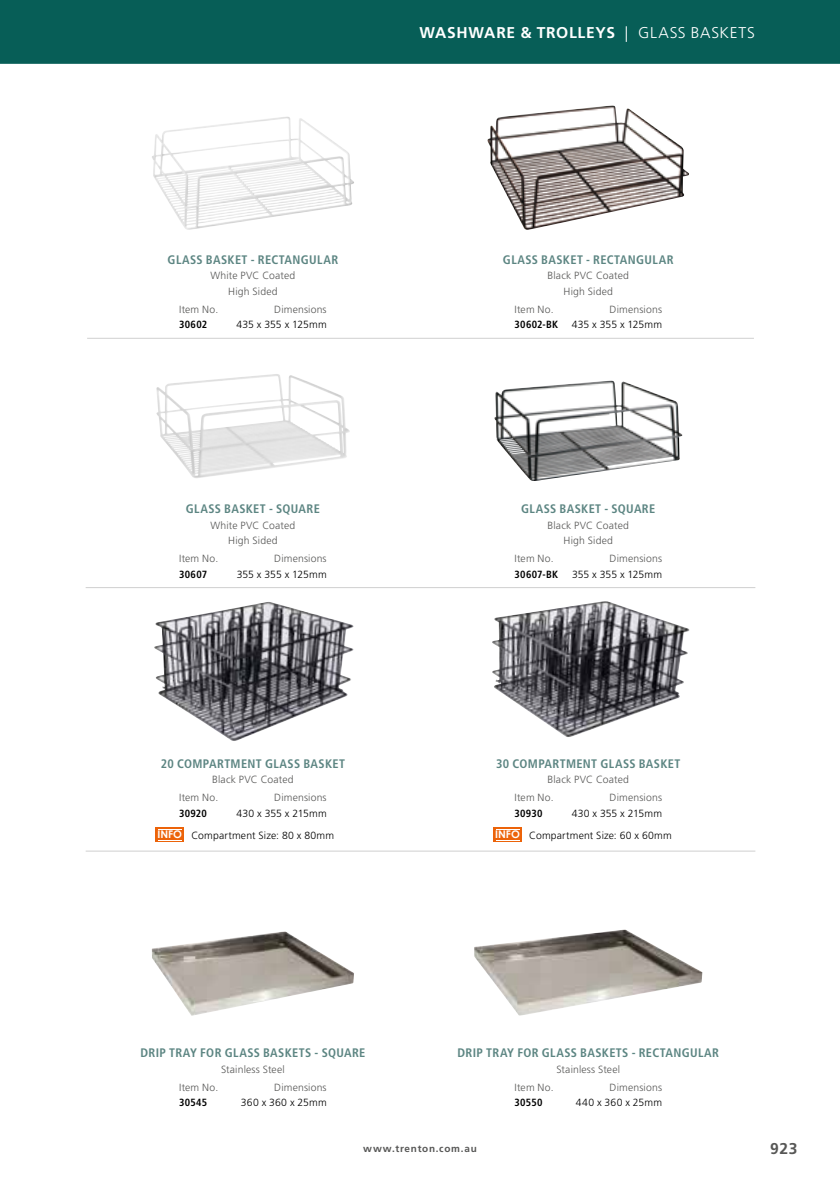
<style>
.page{position:relative;width:840px;height:1191px;background:#fff}
.page>*{position:absolute;margin:0;border:0;box-sizing:border-box;transform-origin:0 0}
.t1{font:700 15.6px "Frutiger LT Std";letter-spacing:.045em;color:#fff}
.t2{font:700 15.6px "Frutiger LT Std";color:#575756}
.t3{font:700 condensed 12.4px "Frutiger LT Std";letter-spacing:.03em;color:#5c8582}
.t4{font:300 10.4px/15.6px "Frutiger LT Std";letter-spacing:.015em;color:#575756;text-align:center}
.t5{font:300 10.4px "Frutiger LT Std";letter-spacing:.015em;color:#000}
.t6{font:700 condensed 10.4px "Frutiger LT Std";letter-spacing:.025em;color:#000}
.t7{font:700 10px "Frutiger LT Std";letter-spacing:.075em;color:#575756}
.s1{font-weight:300}
.s2{font-family:"Century Gothic";font-weight:700;font-size:10.6px;color:#fff}
</style>
<div class="page">
<div style="left:0;top:0;width:839px;height:64px;background:#075e57"></div>
<img style="left:487px;top:105px;width:202px;height:125px">
<hr style="left:86px;top:850px;width:669px;height:1px;background:#d0d0d0">
<hr style="left:86px;top:587px;width:669px;height:1px;background:#d0d0d0">
<hr style="left:87px;top:338px;width:666px;height:1px;background:#d0d0d0">
<img style="left:154px;top:602px;width:199px;height:139px">
<img style="left:492px;top:601px;width:197px;height:136px">
<img style="left:152px;top:117px;width:202px;height:113px">
<img style="left:156px;top:374px;width:194px;height:104px">
<img style="left:151px;top:931px;width:203px;height:84px">
<img style="left:474px;top:929px;width:228px;height:86px">
<img style="left:494px;top:380px;width:188px;height:101px">
<div style="left:155px;top:827px;width:29px;height:15px;background:#ec6309"></div>
<svg style="left:158px;top:829px;width:24px;height:1px"></svg>
<svg style="left:158px;top:840px;width:24px;height:1px"></svg>
<div style="left:493px;top:827px;width:28px;height:15px;background:#ec6309"></div>
<svg style="left:496px;top:829px;width:23px;height:1px"></svg>
<svg style="left:496px;top:840px;width:23px;height:1px"></svg>
<h1 class="t1" style="left:419px;top:23px;width:337px">WASHWARE &amp; TROLLEYS <span class="s1">| GLASS BASKETS</span></h1>
<p class="t3" style="left:167px;top:252px;width:172px">GLASS BASKET - RECTANGULAR</p>
<p class="t4" style="left:210px;top:268px;width:86px">White PVC Coated<br>High Sided</p>
<p class="t3" style="left:502px;top:252px;width:172px">GLASS BASKET - RECTANGULAR</p>
<p class="t4" style="left:547px;top:268px;width:83px">Black PVC Coated<br>High Sided</p>
<p class="t4" style="left:179px;top:301px;width:41px">Item No.</p>
<p class="t4" style="left:274px;top:301px;width:54px">Dimensions</p>
<p class="t6" style="left:179px;top:318px;width:30px">30602</p>
<p class="t5" style="left:236px;top:319px;width:92px">435 x 355 x 125mm</p>
<p class="t4" style="left:514px;top:301px;width:41px">Item No.</p>
<p class="t4" style="left:609px;top:301px;width:54px">Dimensions</p>
<p class="t6" style="left:514px;top:318px;width:45px">30602-BK</p>
<p class="t5" style="left:571px;top:319px;width:92px">435 x 355 x 125mm</p>
<p class="t3" style="left:186px;top:501px;width:135px">GLASS BASKET - SQUARE</p>
<p class="t4" style="left:210px;top:517px;width:86px">White PVC Coated<br>High Sided</p>
<p class="t3" style="left:521px;top:501px;width:135px">GLASS BASKET - SQUARE</p>
<p class="t4" style="left:547px;top:517px;width:83px">Black PVC Coated<br>High Sided</p>
<p class="t4" style="left:179px;top:551px;width:41px">Item No.</p>
<p class="t4" style="left:274px;top:551px;width:54px">Dimensions</p>
<p class="t6" style="left:179px;top:568px;width:30px">30607</p>
<p class="t5" style="left:236px;top:568px;width:91px">355 x 355 x 125mm</p>
<p class="t4" style="left:514px;top:551px;width:41px">Item No.</p>
<p class="t4" style="left:609px;top:551px;width:54px">Dimensions</p>
<p class="t6" style="left:514px;top:568px;width:45px">30607-BK</p>
<p class="t5" style="left:571px;top:568px;width:91px">355 x 355 x 125mm</p>
<p class="t3" style="left:161px;top:756px;width:186px">20 COMPARTMENT GLASS BASKET</p>
<p class="t4" style="left:212px;top:772px;width:83px">Black PVC Coated</p>
<p class="t3" style="left:496px;top:756px;width:186px">30 COMPARTMENT GLASS BASKET</p>
<p class="t4" style="left:547px;top:772px;width:83px">Black PVC Coated</p>
<p class="t4" style="left:179px;top:789px;width:41px">Item No.</p>
<p class="t4" style="left:274px;top:789px;width:54px">Dimensions</p>
<p class="t6" style="left:179px;top:807px;width:29px">30920</p>
<p class="t5" style="left:236px;top:807px;width:92px">430 x 355 x 215mm</p>
<p class="t4" style="left:514px;top:789px;width:41px">Item No.</p>
<p class="t4" style="left:609px;top:789px;width:54px">Dimensions</p>
<p class="t6" style="left:514px;top:807px;width:30px">30930</p>
<p class="t5" style="left:571px;top:807px;width:92px">430 x 355 x 215mm</p>
<p class="t5" style="left:157px;top:829px;width:178px"><span class="s2">INFO</span> Compartment Size: 80 x 80mm</p>
<p class="t5" style="left:495px;top:829px;width:178px"><span class="s2">INFO</span> Compartment Size: 60 x 60mm</p>
<p class="t3" style="left:140px;top:1045px;width:226px">DRIP TRAY FOR GLASS BASKETS - SQUARE</p>
<p class="t4" style="left:221px;top:1061px;width:65px">Stainless Steel</p>
<p class="t4" style="left:179px;top:1079px;width:41px">Item No.</p>
<p class="t4" style="left:274px;top:1079px;width:54px">Dimensions</p>
<p class="t6" style="left:179px;top:1096px;width:30px">30545</p>
<p class="t5" style="left:241px;top:1096px;width:87px">360 x 360 x 25mm</p>
<p class="t3" style="left:457px;top:1045px;width:263px">DRIP TRAY FOR GLASS BASKETS - RECTANGULAR</p>
<p class="t4" style="left:556px;top:1061px;width:65px">Stainless Steel</p>
<p class="t4" style="left:514px;top:1079px;width:41px">Item No.</p>
<p class="t4" style="left:609px;top:1079px;width:54px">Dimensions</p>
<p class="t6" style="left:514px;top:1096px;width:29px">30550</p>
<p class="t5" style="left:575px;top:1096px;width:88px">440 x 360 x 25mm</p>
<p class="t7" style="left:363px;top:1142px;width:115px">www.trenton.com.au</p>
<h1 class="t2" style="left:769px;top:1139px;width:29px">923</h1>
</div>
